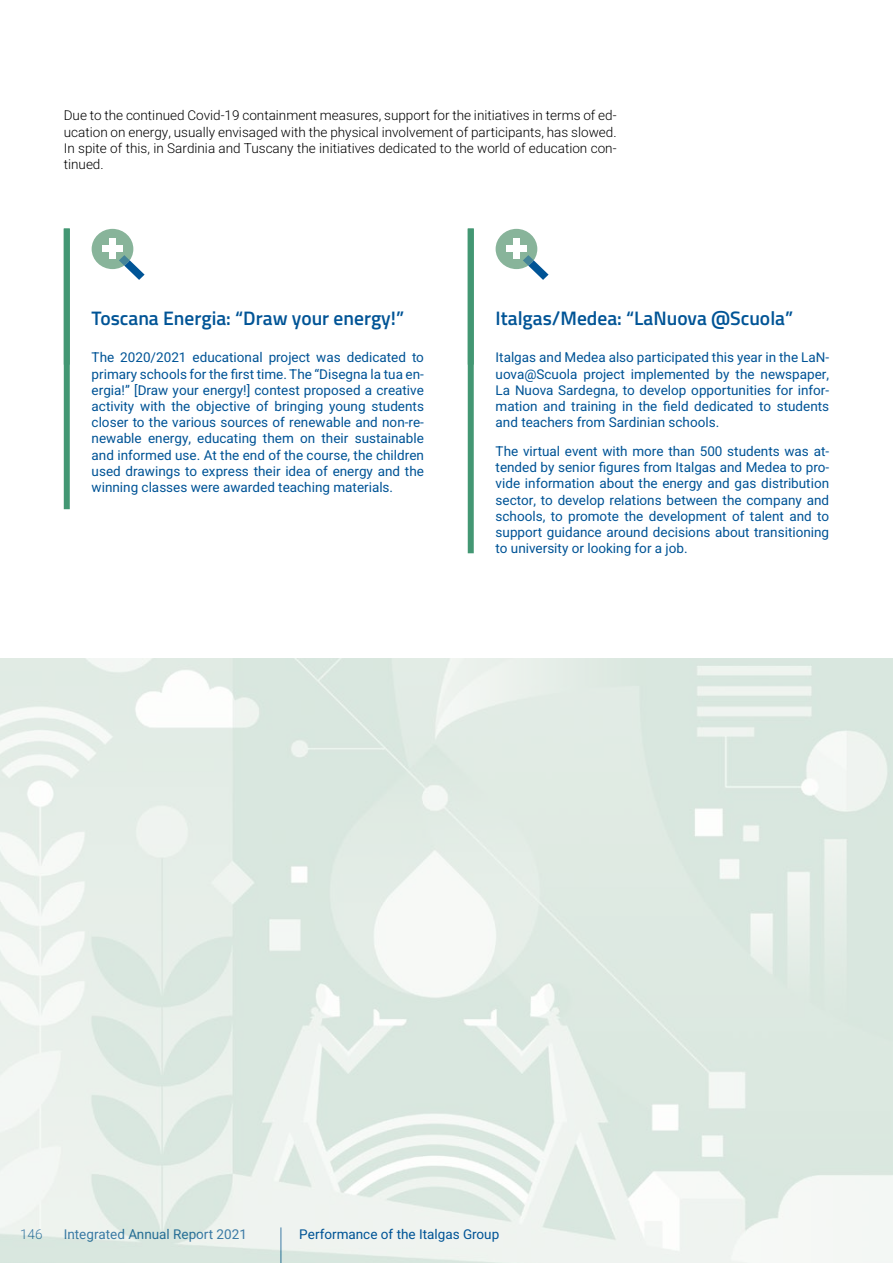
<style>
.page{position:relative;width:893px;height:1263px;background:#fff}
.page>*{position:absolute;margin:0;border:0;box-sizing:border-box;transform-origin:0 0}
.t1{font:600 19.5px "Titillium Web";color:#005496}
.t2{font:13.5px/16.2px "Heebo";color:#005496;text-align:justify}
.t3{font:300 13.5px/16.2px "Heebo";color:#000;text-align:justify}
.t4{font:300 13.5px "Heebo";color:#005496}
</style>
<div class="page">
<div style="left:64px;top:229px;width:6px;height:280px;background:#439773"></div>
<div style="left:92px;top:229px;width:41px;height:40px;background:#88b49a;border-radius:50%"></div>
<svg style="left:119px;top:255px;width:26px;height:25px"></svg>
<div style="left:109px;top:239px;width:7px;height:20px;background:#fff"></div>
<div style="left:102px;top:246px;width:21px;height:6px;background:#fff"></div>
<div style="left:468px;top:229px;width:6px;height:324px;background:#439773"></div>
<div style="left:496px;top:229px;width:41px;height:40px;background:#88b49a;border-radius:50%"></div>
<svg style="left:523px;top:255px;width:26px;height:25px"></svg>
<div style="left:513px;top:239px;width:7px;height:20px;background:#fff"></div>
<div style="left:506px;top:246px;width:21px;height:6px;background:#fff"></div>
<img style="left:0;top:659px;width:893px;height:604px">
<p class="t3" style="left:64px;top:108px;width:554px">Due to the continued Covid-19 containment measures, support for the initiatives in terms of ed&shy;ucation on energy, usually envisaged with the physical involvement of participants, has slowed.<br>In spite of this, in Sardinia and Tuscany the initiatives dedicated to the world of education con&shy;tinued.</p>
<h1 class="t1" style="left:92px;top:303px;width:314px">Toscana Energia: “Draw your energy!”</h1>
<p class="t2" style="left:92px;top:349px;width:334px">The 2020/2021 educational project was dedicated to primary schools for the first time. The “Disegna la tua en&shy;ergia!” [Draw your energy!] contest proposed a creative activity with the objective of bringing young students closer to the various sources of renewable and non-re&shy;newable energy, educating them on their sustainable and informed use. At the end of the course, the children used drawings to express their idea of energy and the winning classes were awarded teaching materials.</p>
<h1 class="t1" style="left:496px;top:303px;width:299px">Italgas/Medea: “LaNuova @Scuola”</h1>
<p class="t2" style="left:496px;top:349px;width:335px">Italgas and Medea also participated this year in the LaN&shy;uova@Scuola project implemented by the newspaper, La Nuova Sardegna, to develop opportunities for infor&shy;mation and training in the field dedicated to students and teachers from Sardinian schools.</p>
<p class="t2" style="left:496px;top:443px;width:335px">The virtual event with more than 500 students was at&shy;tended by senior figures from Italgas and Medea to pro&shy;vide information about the energy and gas distribution sector, to develop relations between the company and schools, to promote the development of talent and to support guidance around decisions about transitioning to university or looking for a job.</p>
<p class="t4" style="left:20px;top:1225px;width:24px">146</p>
<p class="t2" style="left:64px;top:1226px;width:185px">Integrated Annual Report 2021</p>
<p class="t2" style="left:299px;top:1226px;width:201px">Performance of the Italgas Group</p>
</div>
